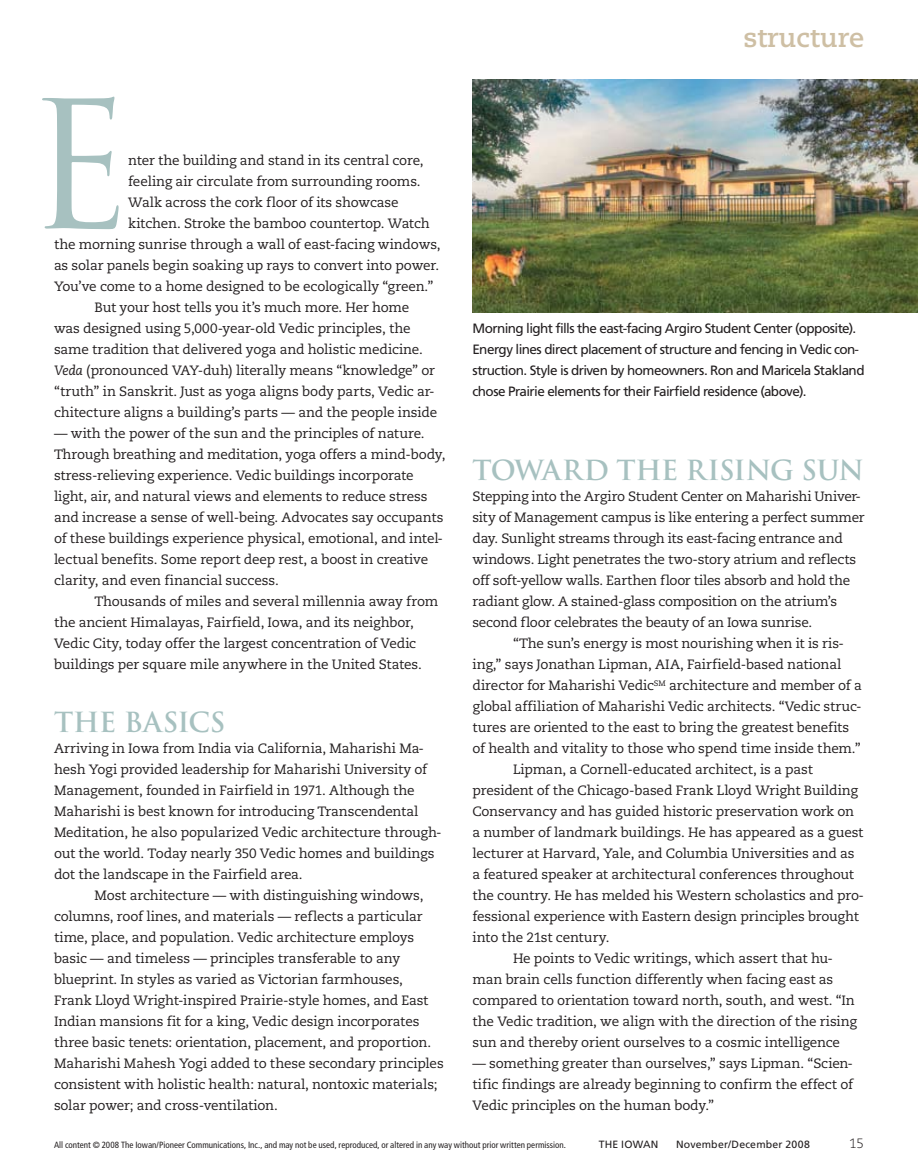
<style>
.page{position:relative;width:918px;height:1175px;background:#fff}
.page>*{position:absolute;margin:0;border:0;box-sizing:border-box;transform-origin:0 0}
.t1{font:172.8px "Trajan Pro";color:#a7c1c0}
.t2{font:700 27px "Trajan Pro";letter-spacing:-.015em;color:#a7c1c0}
.t3{font:700 27px "Caecilia LT Std";letter-spacing:-.005em;color:#cebfa4}
.t4{font:13.5px/21px "Caecilia LT Std";letter-spacing:-.01em;color:#231f20}
.t5{font:13.5px/21px "Frutiger LT Std";letter-spacing:-.04em;color:#231f20}
.t6{font:300 13.5px "Caecilia LT Std";color:#231f20}
.t7{font:10.5px "Frutiger LT Std";letter-spacing:.02em;color:#231f20}
.t8{font:condensed 9px "Frutiger LT Std";color:#231f20}
.s1{font-style:italic}
</style>
<div class="page">
<img style="left:472px;top:80px;width:446px;height:232px">
<h1 class="t1" style="left:26px;top:56px;width:107px">E</h1>
<p class="t4" style="left:128px;top:150px;width:297px">nter the building and stand in its central core,</p>
<p class="t4" style="left:128px;top:171px;width:294px">feeling air circulate from surrounding rooms.</p>
<p class="t4" style="left:128px;top:192px;width:272px">Walk across the cork floor of its showcase</p>
<p class="t4" style="left:128px;top:213px;width:303px">kitchen. Stroke the bamboo countertop. Watch</p>
<p class="t4" style="left:54px;top:234px;width:388px">the morning sunrise through a wall of east-facing windows,</p>
<p class="t4" style="left:54px;top:255px;width:387px">as solar panels begin soaking up rays to convert into power.</p>
<p class="t4" style="left:54px;top:276px;width:381px">You’ve come to a home designed to be ecologically “green.”</p>
<p class="t4" style="left:94px;top:297px;width:316px">But your host tells you it’s much more. Her home</p>
<p class="t4" style="left:54px;top:318px;width:358px">was designed using 5,000-year-old Vedic principles, the</p>
<p class="t4" style="left:54px;top:339px;width:370px">same tradition that delivered yoga and holistic medicine.</p>
<p class="t4" style="left:54px;top:360px;width:382px"><span class="s1">Veda</span> (pronounced VAY-duh) literally means “knowledge” or</p>
<p class="t4" style="left:54px;top:381px;width:382px">“truth” in Sanskrit. Just as yoga aligns body parts, Vedic ar-</p>
<p class="t4" style="left:54px;top:402px;width:385px">chitecture aligns a building’s parts — and the people inside</p>
<p class="t4" style="left:54px;top:423px;width:393px">— with the power of the sun and the principles of nature.<br>Through breathing and meditation, yoga offers a mind-body, stress-relieving experience. Vedic buildings incorporate light, air, and natural views and elements to reduce stress and increase a sense of well-being. Advocates say occupants of these buildings experience physical, emotional, and intel&shy;lectual benefits. Some report deep rest, a boost in creative clarity, and even financial success.</p>
<p class="t4" style="left:54px;top:591px;width:386px;text-indent:40px">Thousands of miles and several millennia away from the ancient Himalayas, Fairfield, Iowa, and its neighbor, Vedic City, today offer the largest concentration of Vedic buildings per square mile anywhere in the United States.</p>
<h2 class="t2" style="left:54px;top:705px;width:173px">THE BASICS</h2>
<p class="t4" style="left:54px;top:738px;width:389px">Arriving in Iowa from India via California, Maharishi Ma&shy;hesh Yogi provided leadership for Maharishi University of Management, founded in Fairfield in 1971. Although the Maharishi is best known for introducing Transcendental Meditation, he also popularized Vedic architecture through&shy;out the world. Today nearly 350 Vedic homes and buildings dot the landscape in the Fairfield area.</p>
<p class="t4" style="left:54px;top:885px;width:391px;text-indent:40px">Most architecture — with distinguishing windows, columns, roof lines, and materials — reflects a particular time, place, and population. Vedic architecture employs basic — and timeless — principles transferable to any blueprint. In styles as varied as Victorian farmhouses, Frank Lloyd Wright-inspired Prairie-style homes, and East Indian mansions fit for a king, Vedic design incorporates three basic tenets: orientation, placement, and proportion.<br>Maharishi Mahesh Yogi added to these secondary principles consistent with holistic health: natural, nontoxic materials; solar power; and cross-ventilation.</p>
<h2 class="t3" style="left:743px;top:22px;width:122px">structure</h2>
<p class="t5" style="left:472px;top:318px;width:394px">Morning light fills the east-facing Argiro Student Center (opposite).<br>Energy lines direct placement of structure and fencing in Vedic con&shy;struction. Style is driven by homeowners. Ron and Maricela Stakland chose Prairie elements for their Fairfield residence (above).</p>
<h2 class="t2" style="left:472px;top:453px;width:393px">TOWARD THE RISING SUN</h2>
<p class="t4" style="left:472px;top:486px;width:390px">Stepping into the Argiro Student Center on Maharishi Univer-</p>
<p class="t4" style="left:472px;top:507px;width:394px">sity of Management campus is like entering a perfect summer</p>
<p class="t4" style="left:472px;top:528px;width:372px">day. Sunlight streams through its east-facing entrance and</p>
<p class="t4" style="left:472px;top:549px;width:385px">windows. Light penetrates the two-story atrium and reflects</p>
<p class="t4" style="left:472px;top:570px;width:379px">off soft-yellow walls. Earthen floor tiles absorb and hold the</p>
<p class="t4" style="left:472px;top:591px;width:366px">radiant glow. A stained-glass composition on the atrium’s</p>
<p class="t4" style="left:472px;top:612px;width:341px">second floor celebrates the beauty of an Iowa sunrise.</p>
<p class="t4" style="left:513px;top:633px;width:332px">“The sun’s energy is most nourishing when it is ris-</p>
<p class="t4" style="left:472px;top:654px;width:370px">ing,” says Jonathan Lipman, AIA, Fairfield-based national</p>
<p class="t4" style="left:472px;top:675px;width:391px">director for Maharishi Vedic<sup>SM</sup> architecture and member of a</p>
<p class="t4" style="left:472px;top:696px;width:391px">global affiliation of Maharishi Vedic architects. “Vedic struc-</p>
<p class="t4" style="left:472px;top:717px;width:378px">tures are oriented to the east to bring the greatest benefits</p>
<p class="t4" style="left:472px;top:738px;width:390px">of health and vitality to those who spend time inside them.”</p>
<p class="t4" style="left:513px;top:759px;width:302px">Lipman, a Cornell-educated architect, is a past</p>
<p class="t4" style="left:472px;top:780px;width:387px">president of the Chicago-based Frank Lloyd Wright Building</p>
<p class="t4" style="left:472px;top:801px;width:383px">Conservancy and has guided historic preservation work on</p>
<p class="t4" style="left:472px;top:822px;width:393px">a number of landmark buildings. He has appeared as a guest</p>
<p class="t4" style="left:472px;top:843px;width:384px">lecturer at Harvard, Yale, and Columbia Universities and as</p>
<p class="t4" style="left:472px;top:864px;width:383px">a featured speaker at architectural conferences throughout</p>
<p class="t4" style="left:472px;top:885px;width:393px">the country. He has melded his Western scholastics and pro-</p>
<p class="t4" style="left:472px;top:906px;width:388px">fessional experience with Eastern design principles brought</p>
<p class="t4" style="left:472px;top:927px;width:138px">into the 21st century.</p>
<p class="t4" style="left:513px;top:948px;width:321px">He points to Vedic writings, which assert that hu-</p>
<p class="t4" style="left:472px;top:969px;width:362px">man brain cells function differently when facing east as</p>
<p class="t4" style="left:472px;top:990px;width:384px">compared to orientation toward north, south, and west. “In</p>
<p class="t4" style="left:472px;top:1011px;width:386px">the Vedic tradition, we align with the direction of the rising</p>
<p class="t4" style="left:472px;top:1032px;width:369px">sun and thereby orient ourselves to a cosmic intelligence</p>
<p class="t4" style="left:472px;top:1053px;width:382px;text-align:justify">— something greater than ourselves,” says Lipman. “Scien&shy;tific findings are already beginning to confirm the effect of Vedic principles on the human body.”</p>
<p class="t8" style="left:54px;top:1139px;width:514px">All content © 2008 The Iowan/Pioneer Communications, Inc., and may not be used, reproduced, or altered in any way without prior written permission.</p>
<p class="t7" style="left:599px;top:1137px;width:61px">THE IOWAN</p>
<p class="t7" style="left:676px;top:1137px;width:135px">November/December 2008</p>
<p class="t6" style="left:849px;top:1135px;width:17px">15</p>
</div>
